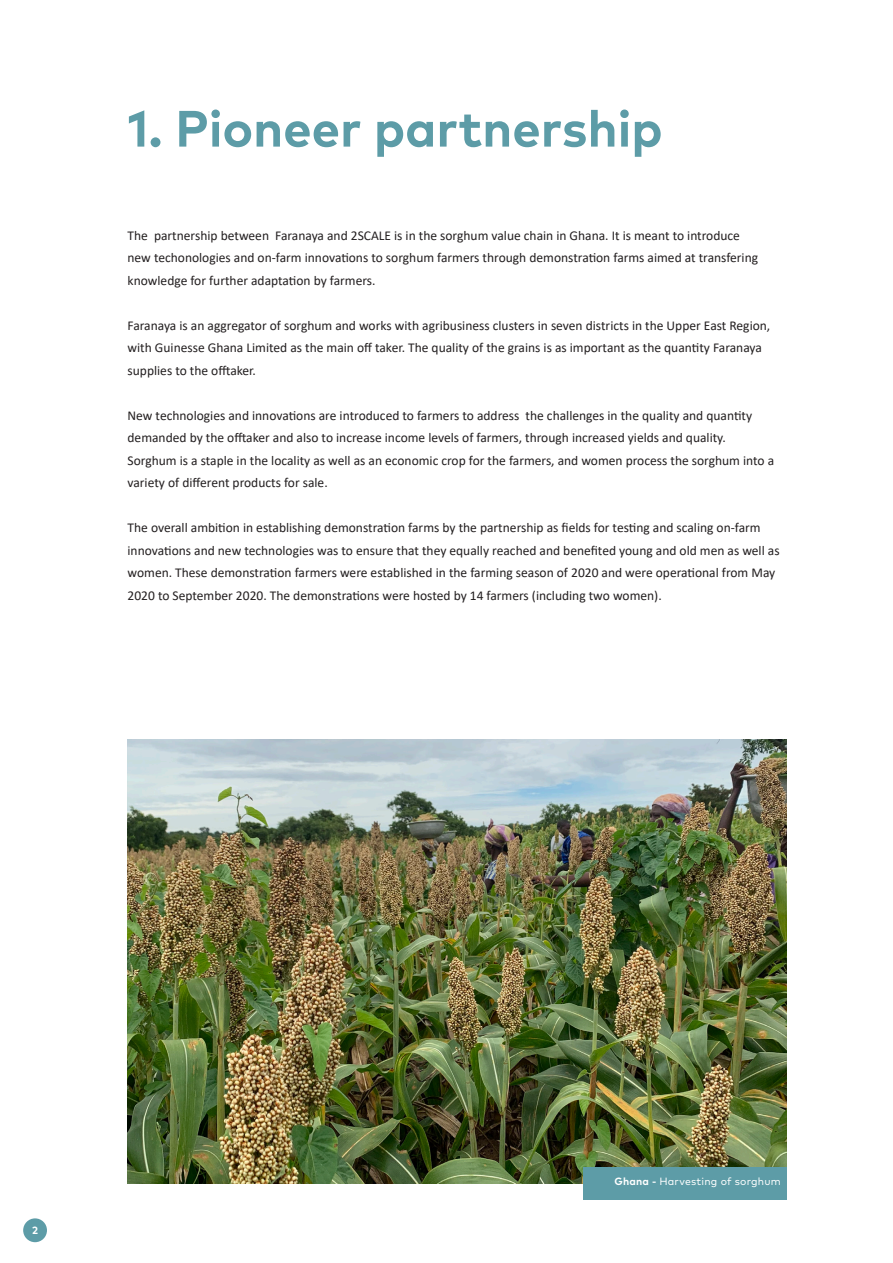
<style>
.page{position:relative;width:893px;height:1263px;background:#fff}
.page>*{position:absolute;margin:0;border:0;box-sizing:border-box;transform-origin:0 0}
.t1{font:700 51px "Mark Pro";color:#5d9ca7}
.t2{font:13.5px/22.5px "Calibri";color:#231f20}
.t3{font:10.5px "Mark Pro";letter-spacing:.02em;color:#fff}
.t4{font:700 10.5px "Mark Pro";color:#fff}
.s1{font-weight:700}
</style>
<div class="page">
<div style="left:23px;top:1218px;width:24px;height:24px;background:#5d9ca7;border-radius:50%"></div>
<img style="left:128px;top:740px;width:659px;height:443px">
<div style="left:584px;top:1167px;width:203px;height:32px;background:#5d9ca7"></div>
<p class="t1" style="left:128px;top:90px;width:536px">1. Pioneer partnership</p>
<p class="t2" style="left:128px;top:224px;width:632px">The partnership between Faranaya and 2SCALE is in the sorghum value chain in Ghana. It is meant to introduce new techonologies and on-farm innovations to sorghum farmers through demonstration farms aimed at transfering knowledge for further adaptation by farmers.</p>
<p class="t2" style="left:128px;top:314px;width:644px">Faranaya is an aggregator of sorghum and works with agribusiness clusters in seven districts in the Upper East Region, with Guinesse Ghana Limited as the main off taker. The quality of the grains is as important as the quantity Faranaya supplies to the offtaker.</p>
<p class="t2" style="left:128px;top:404px;width:626px">New technologies and innovations are introduced to farmers to address the challenges in the quality and quantity demanded by the offtaker and also to increase income levels of farmers, through increased yields and quality.</p>
<p class="t2" style="left:128px;top:449px;width:648px">Sorghum is a staple in the locality as well as an economic crop for the farmers, and women process the sorghum into a variety of different products for sale.</p>
<p class="t2" style="left:128px;top:516px;width:654px">The overall ambition in establishing demonstration farms by the partnership as fields for testing and scaling on-farm innovations and new technologies was to ensure that they equally reached and benefited young and old men as well as women. These demonstration farmers were established in the farming season of 2020 and were operational from May 2020 to September 2020. The demonstrations were hosted by 14 farmers (including two women).</p>
<p class="t4" style="left:32px;top:1222px;width:7px">2</p>
<p class="t3" style="left:614px;top:1173px;width:168px"><span class="s1">Ghana -</span> Harvesting of sorghum</p>
</div>
